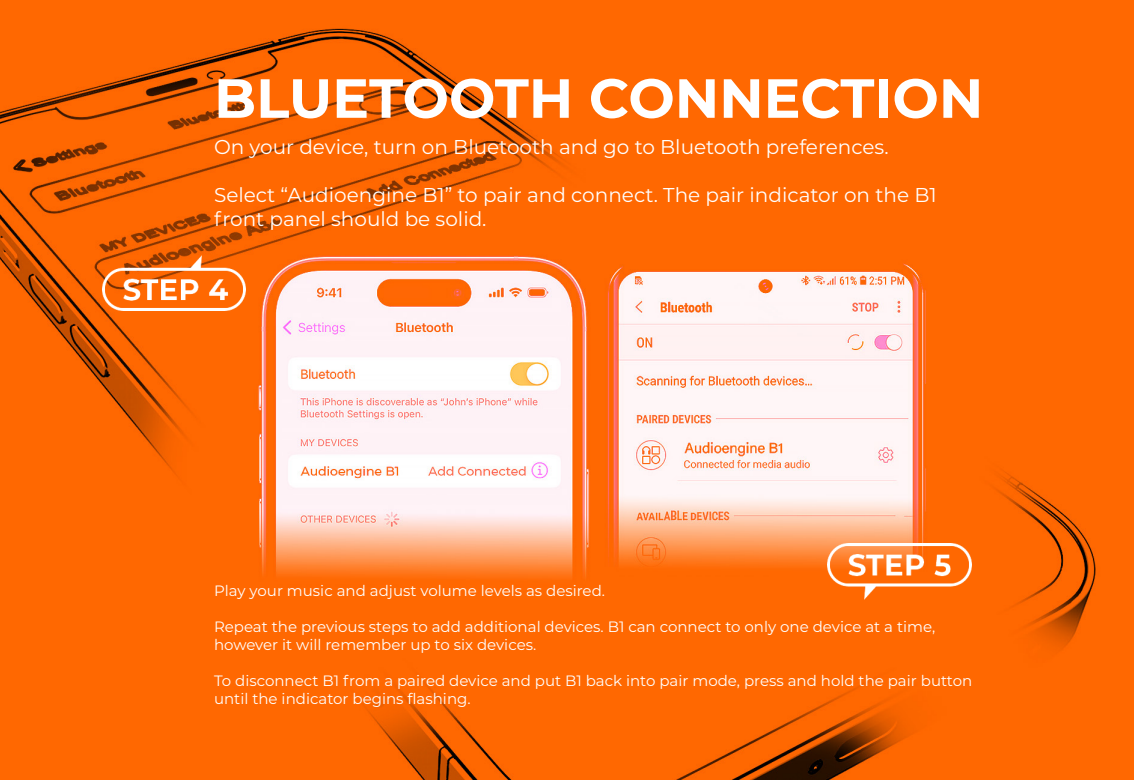
<style>
.page{position:relative;width:1134px;height:780px;background:#fff}
.page>*{position:absolute;margin:0;border:0;box-sizing:border-box;transform-origin:0 0}
.t1{font:700 55px "Montserrat";color:#fff}
.t2{font:20px/24px "Montserrat";color:#fff}
.t3{font:15px/18px "Montserrat";color:#fff}
</style>
<div class="page">
<img style="left:0;top:0;width:1134px;height:779px">
<img style="left:102px;top:255px;width:143px;height:55px">
<img style="left:828px;top:544px;width:143px;height:55px">
<p class="t1" style="left:214px;top:59px;width:771px">BLUETOOTH CONNECTION</p>
<p class="t2" style="left:214px;top:134px;width:676px">On your device, turn on Bluetooth and go to Bluetooth preferences.</p>
<p class="t2" style="left:214px;top:182px;width:724px">Select “Audioengine B1” to pair and connect. The pair indicator on the B1 front panel should be solid.</p>
<p class="t3" style="left:214px;top:580px;width:392px">Play your music and adjust volume levels as desired.</p>
<p class="t3" style="left:214px;top:616px;width:723px">Repeat the previous steps to add additional devices. B1 can connect to only one device at a time, however it will remember up to six devices.</p>
<p class="t3" style="left:214px;top:670px;width:760px">To disconnect B1 from a paired device and put B1 back into pair mode, press and hold the pair button until the indicator begins flashing.</p>
</div>
